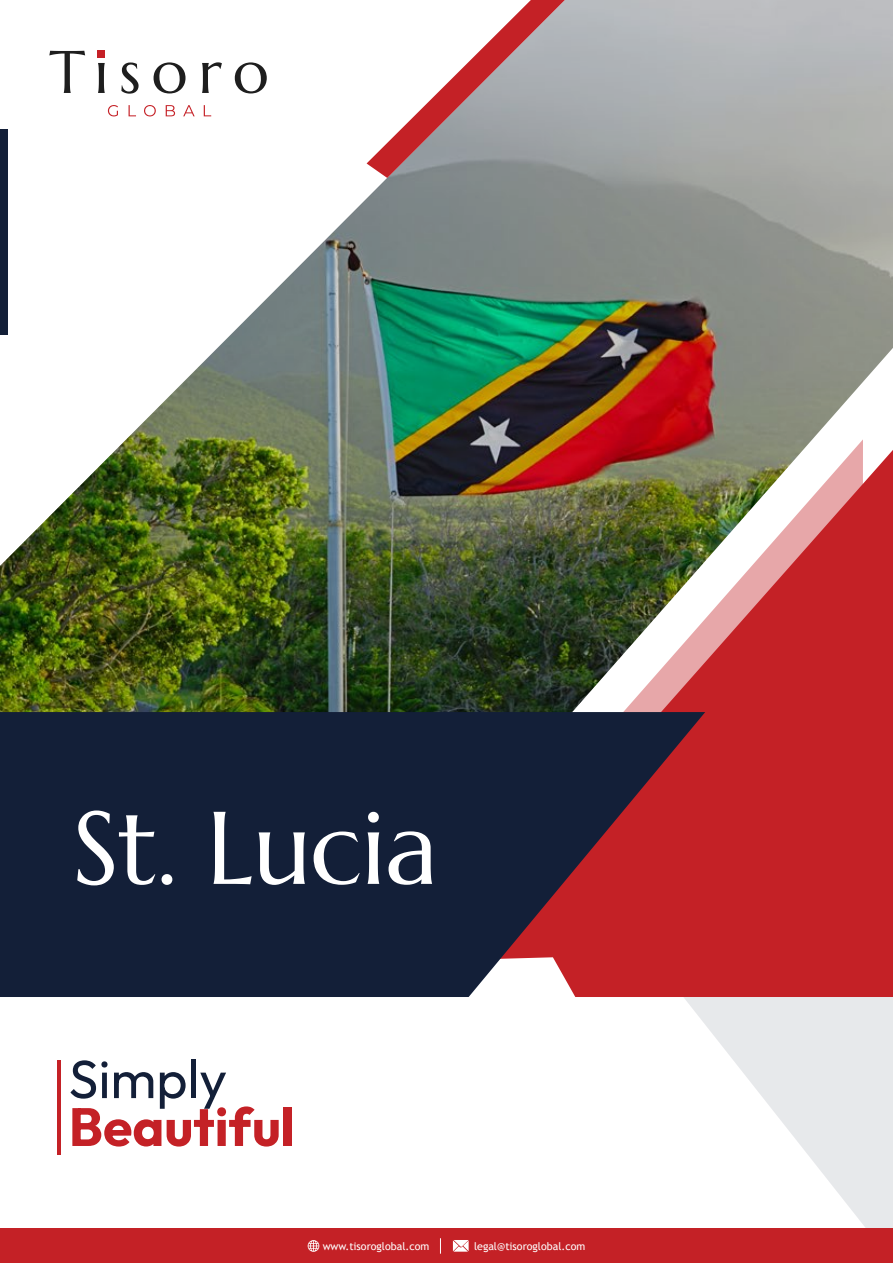
<style>
.page{position:relative;width:893px;height:1263px;background:#fff}
.page>*{position:absolute;margin:0;border:0;box-sizing:border-box;transform-origin:0 0}
.t1{font:102.9px "Marcellus";letter-spacing:-.01em;color:#fff}
.t2{font:700 53.55px "Outfit";color:#c42126}
.t3{font:53.55px "Outfit";color:#131f38}
.t4{font:10.65px "Trebuchet MS";color:#fff}
</style>
<div class="page">
<svg style="left:683px;top:997px;width:210px;height:232px;fill:#e7e9eb"></svg>
<img style="left:0;top:0;width:893px;height:997px">
<svg style="left:0;top:712px;width:705px;height:285px;background:#302238"></svg>
<svg style="left:367px;top:0;width:198px;height:178px"></svg>
<svg style="left:108px;top:105px;width:103px;height:11px"></svg>
<svg style="left:49px;top:51px;width:218px;height:43px"></svg>
<div style="left:98px;top:50px;width:7px;height:8px;background:#c52026"></div>
<div style="left:0;top:1229px;width:893px;height:34px;background:#c42126"></div>
<svg style="left:308px;top:1240px;width:11px;height:12px"></svg>
<svg style="left:453px;top:1240px;width:16px;height:12px"></svg>
<div style="left:0;top:129px;width:8px;height:205px;background:#131f38"></div>
<hr style="left:57px;top:1060px;width:4px;height:95px;background:#c42126">
<h1 class="t1" style="left:72px;top:784px;width:367px">St. Lucia</h1>
<h2 class="t3" style="left:69px;top:1045px;width:160px">Simply</h2>
<h2 class="t2" style="left:69px;top:1091px;width:228px">Beautiful</h2>
<p class="t4" style="left:323px;top:1239px;width:108px">www.tisoroglobal.com</p>
<p class="t4" style="left:474px;top:1239px;width:113px">legal@tisoroglobal.com</p>
</div>
